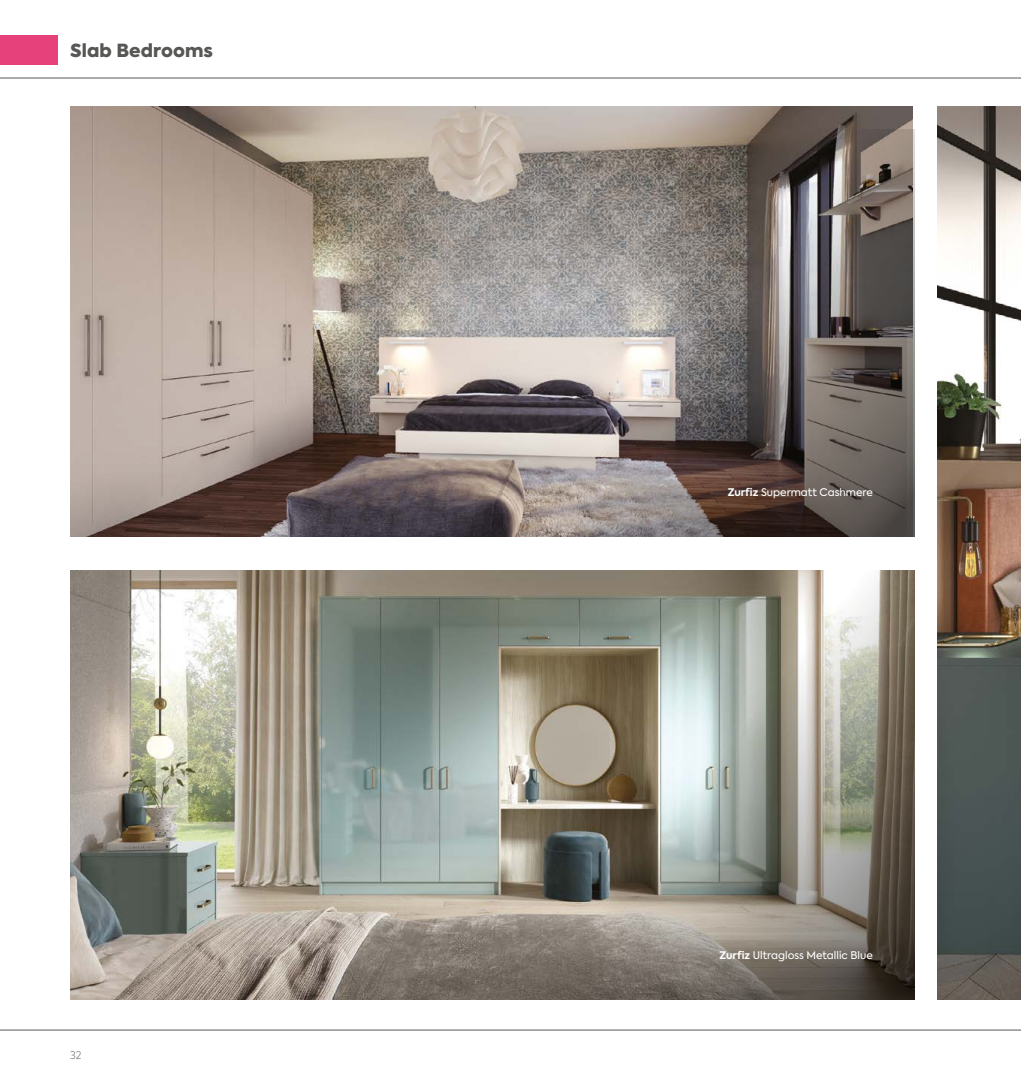
<style>
.page{position:relative;width:1021px;height:1085px;background:#fff}
.page>*{position:absolute;margin:0;border:0;box-sizing:border-box;transform-origin:0 0}
.t1{font:900 18px "Axiforma";letter-spacing:.005em;color:#575756}
.t2{font:10.5px "Axiforma";color:#fff}
.t3{font:300 10.5px "Axiforma";color:#706f6f}
.s1{font-weight:700}
</style>
<div class="page">
<hr style="left:0;top:1029px;width:1020px;height:1px;background:#575756">
<hr style="left:0;top:78px;width:1020px;height:1px;background:#575756">
<div style="left:0;top:35px;width:58px;height:30px;background:#e6417a"></div>
<img style="left:937px;top:106px;width:83px;height:893px">
<img style="left:70px;top:106px;width:842px;height:24px">
<svg style="left:70px;top:130px;width:844px;height:406px;background:#928781"></svg>
<img style="left:70px;top:570px;width:844px;height:429px">
<h1 class="t1" style="left:70px;top:38px;width:144px">Slab Bedrooms</h1>
<p class="t3" style="left:70px;top:1048px;width:13px">32</p>
<p class="t2" style="left:727px;top:485px;width:147px"><span class="s1">Zurfiz</span> Supermatt Cashmere</p>
<p class="t2" style="left:719px;top:948px;width:155px"><span class="s1">Zurfiz</span> Ultragloss Metallic Blue</p>
</div>
